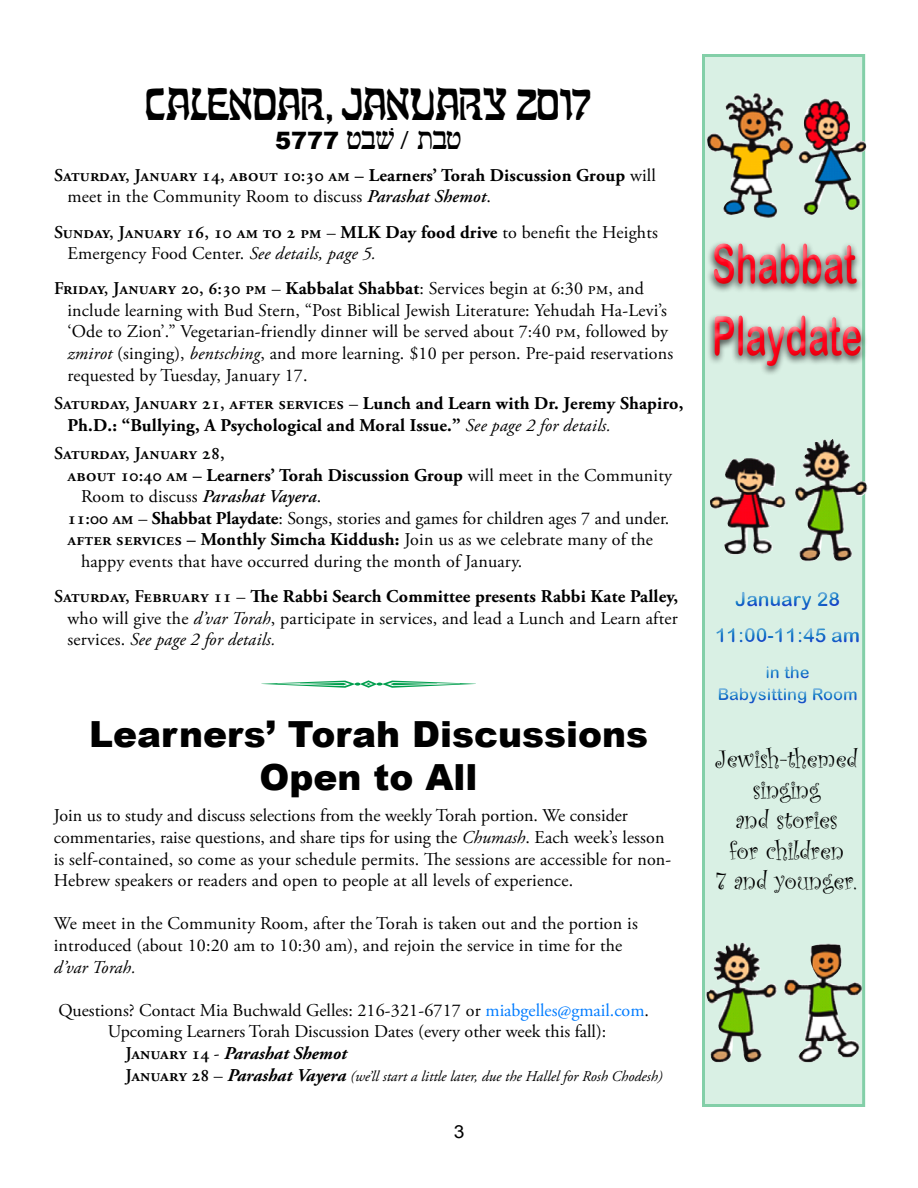
<style>
.page{position:relative;width:918px;height:1188px;background:#fff}
.page>*{position:absolute;margin:0;border:0;box-sizing:border-box;transform-origin:0 0}
.t1{font:54px/72px "Arial Rounded MT Bold";color:#ff001a;scale:.67 1}
.t2{font:900 36px/43.2px "Arial";color:#000;text-align:center}
.t3{font:36px "Moses KF Mac Plain";color:#000}
.t4{font:25.5px/30.6px "Curlz";color:#000;text-align:center}
.t5{font:24px "Penina KF Mac Plain";color:#000}
.t6{font:19.5px/36px "Arial Rounded MT Bold";color:#0073c2;text-align:center}
.t7{font:18px/21.6px "Adobe Garamond Pro";letter-spacing:.01em;color:#000}
.t8{font:700 18px/21.6px "Adobe Garamond Pro";letter-spacing:.01em;color:#000}
.t9{font:italic 700 18px "Adobe Garamond Pro";color:#000}
.t10{font:600 18px "Adobe Garamond Pro";letter-spacing:.01em;color:#000}
.t11{font:italic 18px "Adobe Garamond Pro";letter-spacing:.005em;color:#000}
.t12{font:18px "Arial";color:#000;scale:1.07 1}
.t13{font:16.5px/22.5px "Arial Rounded MT Bold";color:#0073c2;text-align:center}
.t14{font:italic 15px "Adobe Garamond Pro";color:#000}
.s1{font-family:"Arial";font-weight:900}
.s2{font-weight:600}
.s3{font-weight:700}
.s4{font-weight:600;font-style:italic}
.s5{font-style:italic}
.s6{font-weight:400}
.s7{font-weight:400;font-style:italic}
.s8{color:#007cff}
.s9{font-weight:600;font-style:normal}
.s10{font-weight:400;font-style:normal}
.s11{font-weight:600;font-style:normal;font-size:18px}
.s12{font-style:normal;font-size:18px}
.s13{font-weight:700;font-size:18px}
</style>
<div class="page">
<div style="left:702px;top:54px;width:163px;height:1053px;background:#d9f0e4"></div>
<img style="left:707px;top:93px;width:160px;height:125px">
<img style="left:706px;top:943px;width:159px;height:119px">
<img style="left:710px;top:439px;width:157px;height:122px">
<div style="left:702px;top:233px;width:166px;height:140px;background:#fff;opacity:.75"></div>
<div style="left:706px;top:238px;width:166px;height:140px;background:#d2232a;opacity:.75"></div>
<div style="left:707px;top:587px;width:163px;height:127px;background:#00f;opacity:.75"></div>
<h2 class="t3" style="left:146px;top:86px;width:446px">CALENDAR, JANUARY 2017</h2>
<h3 class="t5" style="left:275px;top:124px;width:188px"><span class="s1">5777</span> UBw / TBU</h3>
<p class="t7" style="left:68px;top:165px;width:590px;text-indent:-14px"><span class="s2">Saturday, January 14, about 10:30 am –</span> <span class="s3">Learners’ Torah Discussion Group</span> will meet in the Community Room to discuss <span class="s4">Parashat Shemot</span>.</p>
<p class="t7" style="left:68px;top:222px;width:592px;text-indent:-14px"><span class="s2">Sunday, January 16, 10 am to 2 pm</span> – <span class="s3">MLK Day food drive</span> to benefit the Heights<br>Emergency Food Center. <span class="s5">See details, page 5.</span></p>
<p class="t7" style="left:68px;top:278px;width:607px;text-indent:-14px"><span class="s2">Friday, January 20, 6:30 pm</span> – <span class="s3">Kabbalat Shabbat</span>: Services begin at 6:30 pm, and include learning with Bud Stern, “Post Biblical Jewish Literature: Yehudah Ha-Levi’s ‘Ode to Zion’.” Vegetarian-friendly dinner will be served about 7:40 pm, followed by <span class="s5">zmirot</span> (singing), <span class="s5">bentsching</span>, and more learning. $10 per person. Pre-paid reservations requested by Tuesday, January 17.</p>
<p class="t8" style="left:68px;top:393px;width:617px;text-indent:-14px"><span class="s2">Saturday, January 21, after services</span> <span class="s6">–</span> Lunch and Learn with Dr. Jeremy Shapiro,<br>Ph.D.: “Bullying, A Psychological and Moral Issue.” <span class="s7">See page 2 for details.</span></p>
<p class="t10" style="left:54px;top:443px;width:172px">Saturday, January 28,</p>
<p class="t8" style="left:68px;top:464px;width:606px"><span class="s2">about 10:40 am –</span> Learners’ Torah Discussion Group <span class="s6">will meet in the Community</span></p>
<p class="t7" style="left:81px;top:486px;width:242px">Room to discuss <span class="s4">Parashat Vayera</span>.</p>
<p class="t7" style="left:68px;top:508px;width:603px"><span class="s2">11:00 am</span> – <span class="s3">Shabbat Playdate</span>: Songs, stories and games for children ages 7 and under.</p>
<p class="t7" style="left:68px;top:530px;width:587px"><span class="s2">after services –</span> <span class="s3">Monthly Simcha Kiddush:</span> Join us as we celebrate many of the</p>
<p class="t7" style="left:81px;top:551px;width:443px">happy events that have occurred during the month of January.</p>
<p class="t7" style="left:68px;top:586px;width:612px;text-align:justify;text-indent:-14px"><span class="s2">Saturday, February 11</span> – <span class="s3">The Rabbi Search Committee presents Rabbi Kate Palley, </span>who will give the <span class="s5">d’var Torah</span>, participate in services, and lead a Lunch and Learn after services. <span class="s5">See page 2 for details.</span></p>
<h2 class="t2" style="left:89px;top:711px;width:560px">Learners’ Torah Discussions<br>Open to All</h2>
<p class="t7" style="left:54px;top:806px;width:619px">Join us to study and discuss selections from the weekly Torah portion. We consider commentaries, raise questions, and share tips for using the <span class="s5">Chumash</span>. Each week’s lesson is self-contained, so come as your schedule permits. The sessions are accessible for non-Hebrew speakers or readers and open to people at all levels of experience.</p>
<p class="t7" style="left:54px;top:914px;width:585px">We meet in the Community Room, after the Torah is taken out and the portion is introduced (about 10:20 am to 10:30 am), and rejoin the service in time for the</p>
<p class="t11" style="left:54px;top:956px;width:84px">d’var Torah.</p>
<p class="t7" style="left:58px;top:1000px;width:592px">Questions? Contact Mia Buchwald Gelles: 216-321-6717 or <span class="s8">miabgelles@gmail.com</span>.</p>
<p class="t7" style="left:108px;top:1022px;width:500px">Upcoming Learners Torah Discussion Dates (every other week this fall):</p>
<p class="t9" style="left:125px;top:1043px;width:223px"><span class="s9">January 14</span> <span class="s10">-</span> Parashat Shemot</p>
<p class="t14" style="left:125px;top:1067px;width:539px"><span class="s11">January 28</span> <span class="s12">–</span> <span class="s13">Parashat Vayera</span> (we’ll start a little later, due the Hallel for Rosh Chodesh)</p>
<p class="t12" style="left:454px;top:1120px;width:12px">3</p>
<h1 class="t1" style="left:712px;top:227px;width:227px">Shabbat<br>Playdate</h1>
<p class="t6" style="left:715px;top:581px;width:147px">January 28<br>11:00-11:45 am</p>
<p class="t13" style="left:717px;top:661px;width:142px">in the<br>Babysitting Room</p>
<h3 class="t4" style="left:716px;top:742px;width:144px">Jewish-themed singing<br>and stories<br>for children<br>7 and younger.</h3>
</div>
